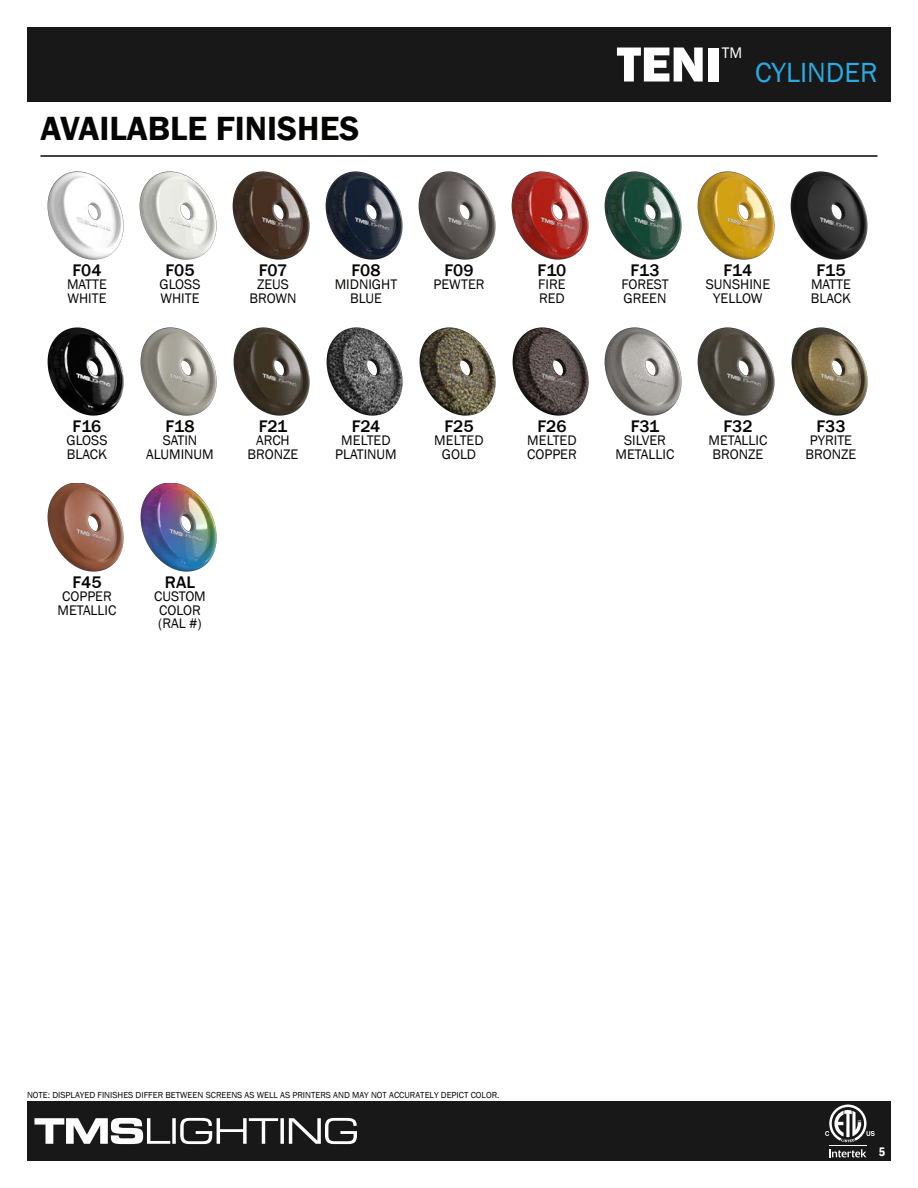
<style>
.page{position:relative;width:918px;height:1188px;background:#fff}
.page>*{position:absolute;margin:0;border:0;box-sizing:border-box;transform-origin:0 0}
.t1{font:800 51px "Franklin Gothic";color:#fff}
.t2{font:600 34.5px "Franklin Gothic";color:#050504}
.t3{font:28.5px "Franklin Gothic";color:#29aae1}
.t4{font:500 17.25px "Franklin Gothic";color:#050504}
.t5{font:15.75px "Franklin Gothic";color:#fff}
.t6{font:14.25px/13.5px "Franklin Gothic";color:#050504}
.t7{font:600 condensed 12.75px "Franklin Gothic";color:#fff}
.t8{font:9px "Franklin Gothic";color:#050504}
</style>
<div class="page">
<img style="left:47px;top:327px;width:77px;height:89px">
<img style="left:791px;top:327px;width:77px;height:89px">
<img style="left:47px;top:171px;width:77px;height:89px">
<div style="left:27px;top:27px;width:864px;height:75px;background:#181818"></div>
<div style="left:27px;top:1101px;width:864px;height:60px;background:#181818"></div>
<svg style="left:829px;top:1149px;width:37px;height:8px"></svg>
<hr style="left:829px;top:1145px;width:38px;height:1px;background:#fff">
<svg style="left:825px;top:1105px;width:50px;height:37px"></svg>
<svg style="left:34px;top:1118px;width:323px;height:26px"></svg>
<img style="left:697px;top:327px;width:78px;height:89px">
<hr style="left:40px;top:155px;width:838px;height:2px;background:#050504">
<img style="left:604px;top:171px;width:78px;height:89px">
<img style="left:325px;top:171px;width:78px;height:89px">
<img style="left:139px;top:171px;width:78px;height:89px">
<img style="left:232px;top:171px;width:78px;height:89px">
<img style="left:418px;top:171px;width:78px;height:89px">
<img style="left:511px;top:171px;width:78px;height:89px">
<img style="left:697px;top:171px;width:78px;height:89px">
<img style="left:790px;top:171px;width:78px;height:89px">
<img style="left:140px;top:327px;width:77px;height:89px">
<img style="left:233px;top:327px;width:77px;height:89px">
<img style="left:326px;top:327px;width:77px;height:89px">
<img style="left:419px;top:327px;width:77px;height:89px">
<img style="left:512px;top:327px;width:77px;height:89px">
<img style="left:604px;top:327px;width:78px;height:89px">
<img style="left:47px;top:483px;width:77px;height:89px">
<img style="left:140px;top:483px;width:77px;height:89px">
<h2 class="t2" style="left:40px;top:107px;width:320px">AVAILABLE FINISHES</h2>
<h1 class="t1" style="left:617px;top:31px;width:107px">TENI</h1>
<p class="t5" style="left:722px;top:42px;width:22px">TM</p>
<h3 class="t3" style="left:755px;top:54px;width:124px">CYLINDER</h3>
<p class="t4" style="left:73px;top:259px;width:30px">F04</p>
<p class="t6" style="left:67px;top:278px;width:41px">MATTE<br>WHITE</p>
<p class="t4" style="left:166px;top:259px;width:30px">F05</p>
<p class="t6" style="left:159px;top:278px;width:43px">GLOSS<br>WHITE</p>
<p class="t4" style="left:259px;top:259px;width:30px">F07</p>
<p class="t6" style="left:250px;top:278px;width:48px;text-align:center">ZEUS<br>BROWN</p>
<p class="t4" style="left:352px;top:259px;width:30px">F08</p>
<p class="t6" style="left:335px;top:278px;width:64px;text-align:center">MIDNIGHT<br>BLUE</p>
<p class="t4" style="left:445px;top:259px;width:30px">F09</p>
<p class="t6" style="left:433px;top:278px;width:53px">PEWTER</p>
<p class="t4" style="left:538px;top:259px;width:30px">F10</p>
<p class="t6" style="left:538px;top:278px;width:29px">FIRE<br>RED</p>
<p class="t4" style="left:630px;top:259px;width:31px">F13</p>
<p class="t6" style="left:621px;top:278px;width:49px">FOREST<br>GREEN</p>
<p class="t4" style="left:724px;top:259px;width:30px">F14</p>
<p class="t6" style="left:706px;top:278px;width:66px;text-align:center">SUNSHINE<br>YELLOW</p>
<p class="t4" style="left:817px;top:259px;width:30px">F15</p>
<p class="t6" style="left:811px;top:278px;width:42px">MATTE<br>BLACK</p>
<p class="t4" style="left:73px;top:415px;width:30px">F16</p>
<p class="t6" style="left:66px;top:434px;width:43px">GLOSS<br>BLACK</p>
<p class="t4" style="left:165px;top:415px;width:31px">F18</p>
<p class="t6" style="left:146px;top:434px;width:69px;text-align:center">SATIN<br>ALUMINUM</p>
<p class="t4" style="left:259px;top:415px;width:30px">F21</p>
<p class="t6" style="left:248px;top:434px;width:52px;text-align:center">ARCH<br>BRONZE</p>
<p class="t4" style="left:352px;top:415px;width:30px">F24</p>
<p class="t6" style="left:335px;top:434px;width:63px;text-align:center">MELTED<br>PLATINUM</p>
<p class="t4" style="left:445px;top:415px;width:30px">F25</p>
<p class="t6" style="left:434px;top:434px;width:51px;text-align:center">MELTED<br>GOLD</p>
<p class="t4" style="left:538px;top:415px;width:30px">F26</p>
<p class="t6" style="left:527px;top:434px;width:51px">MELTED<br>COPPER</p>
<p class="t4" style="left:631px;top:415px;width:30px">F31</p>
<p class="t6" style="left:616px;top:434px;width:60px;text-align:center">SILVER<br>METALLIC</p>
<p class="t4" style="left:724px;top:415px;width:30px">F32</p>
<p class="t6" style="left:709px;top:434px;width:60px">METALLIC<br>BRONZE</p>
<p class="t4" style="left:817px;top:415px;width:30px">F33</p>
<p class="t6" style="left:806px;top:434px;width:52px">PYRITE<br>BRONZE</p>
<p class="t4" style="left:73px;top:571px;width:30px">F45</p>
<p class="t6" style="left:58px;top:590px;width:60px;text-align:center">COPPER<br>METALLIC</p>
<p class="t4" style="left:165px;top:571px;width:32px">RAL</p>
<p class="t6" style="left:154px;top:590px;width:53px">CUSTOM<br>COLOR (RAL #)</p>
<p class="t8" style="left:27px;top:1089px;width:474px">NOTE: DISPLAYED FINISHES DIFFER BETWEEN SCREENS AS WELL AS PRINTERS AND MAY NOT ACCURATELY DEPICT COLOR.</p>
<p class="t7" style="left:879px;top:1143px;width:8px">5</p>
</div>
